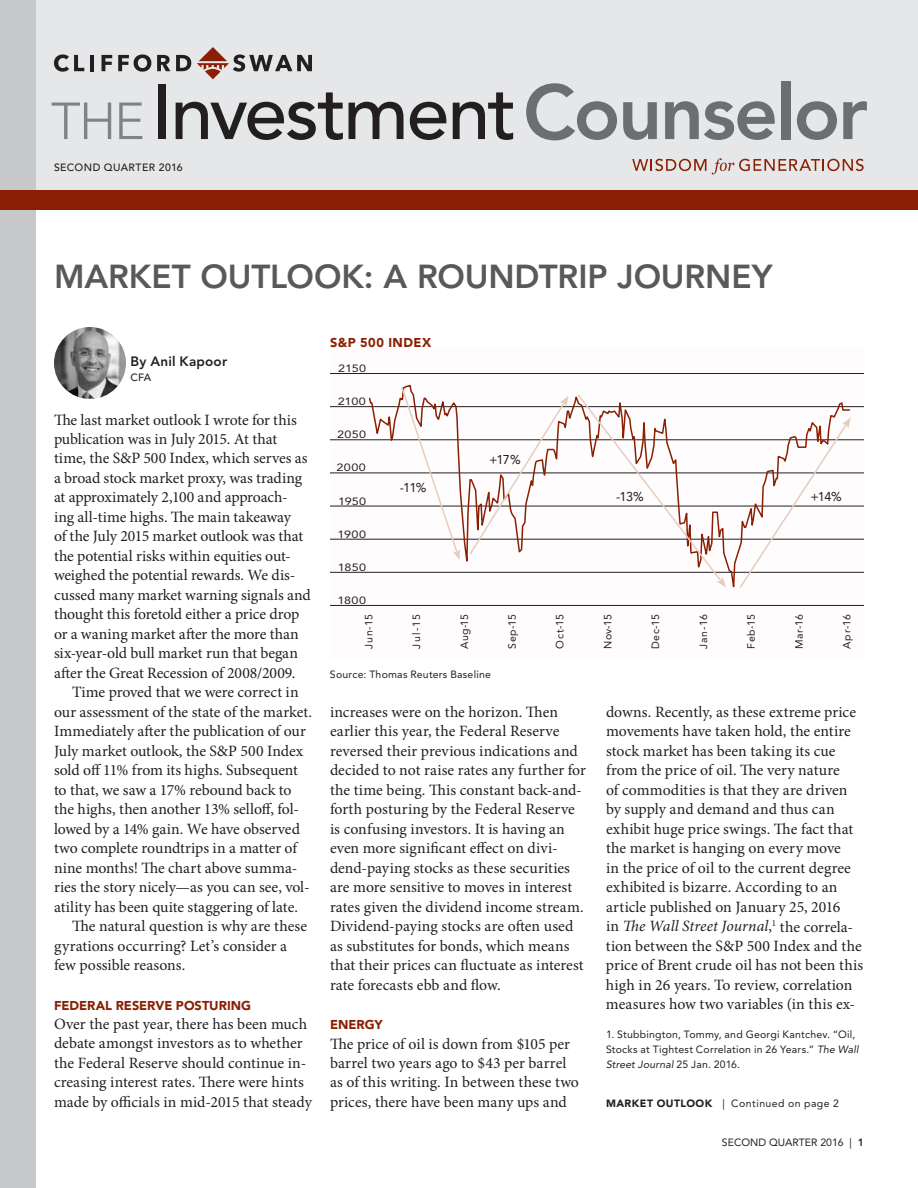
<style>
.page{position:relative;width:918px;height:1188px;background:#fff}
.page>*{position:absolute;margin:0;border:0;box-sizing:border-box;transform-origin:0 0}
.t1{font:500 76.8px "Avenir LT Std";letter-spacing:-.03em;color:#231f20}
.t2{font:800 33px "Avenir LT Std";letter-spacing:-.005em;color:#58595b}
.t3{font:15.75px/19.5px "Minion Pro";color:#231f20}
.t4{font:800 13.5px "Avenir LT Std";letter-spacing:.015em;color:#231f20}
.t5{font:900 12.75px "Avenir LT Std";color:#8a1f03}
.t6{font:12.75px "Avenir LT Std";letter-spacing:-.055em;color:#231f20}
.t7{font:900 12.75px "Avenir LT Std";letter-spacing:.035em;color:#8a1f03}
.t8{font:10.5px/15px "Avenir LT Std";letter-spacing:.02em;color:#231f20}
.t9{font:10.5px "Avenir LT Std";letter-spacing:.02em;color:#231f20;scale:1.2 1}
.t10{font:10.5px "Avenir LT Std";letter-spacing:.045em;color:#231f20}
.t11{font:500 10.5px "Avenir LT Std";letter-spacing:.04em;color:#231f20}
.t12{font:10.5px "Avenir LT Std";color:#231f20}
.s1{font-weight:300;font-size:51.6px;color:#808285}
.s2{font-weight:800;color:#6d6e71}
.s3{font-style:italic}
.s4{font-weight:900}
.s5{font-weight:800}
</style>
<div class="page">
<div style="left:0;top:0;width:36px;height:1188px;background:#c7c8ca"></div>
<div style="left:36px;top:0;width:882px;height:191px;background:#e6e7e8"></div>
<svg style="left:54px;top:54px;width:30px;height:18px"></svg>
<hr style="left:90px;top:55px;width:4px;height:16px;background:#231f20">
<svg style="left:102px;top:55px;width:10px;height:16px"></svg>
<svg style="left:118px;top:54px;width:33px;height:18px"></svg>
<svg style="left:157px;top:55px;width:13px;height:16px"></svg>
<svg style="left:176px;top:55px;width:15px;height:16px"></svg>
<svg style="left:197px;top:47px;width:115px;height:32px"></svg>
<svg style="left:632px;top:159px;width:74px;height:12px"></svg>
<svg style="left:712px;top:158px;width:152px;height:16px"></svg>
<div style="left:0;top:190px;width:918px;height:20px;background:#8a1f03"></div>
<img style="left:54px;top:327px;width:72px;height:72px;border-radius:36px">
<hr style="left:330px;top:373px;width:534px;height:1px;background:#231f20">
<hr style="left:330px;top:406px;width:534px;height:1px;background:#231f20">
<hr style="left:330px;top:440px;width:534px;height:1px;background:#231f20">
<hr style="left:330px;top:473px;width:534px;height:1px;background:#231f20">
<hr style="left:330px;top:506px;width:534px;height:1px;background:#231f20">
<hr style="left:330px;top:539px;width:534px;height:1px;background:#231f20">
<hr style="left:330px;top:572px;width:534px;height:1px;background:#231f20">
<hr style="left:330px;top:605px;width:534px;height:1px;background:#231f20">
<svg style="left:368px;top:384px;width:483px;height:204px"></svg>
<svg style="left:400px;top:385px;width:60px;height:175px"></svg>
<svg style="left:468px;top:396px;width:100px;height:160px"></svg>
<svg style="left:576px;top:393px;width:150px;height:194px"></svg>
<svg style="left:738px;top:418px;width:113px;height:170px"></svg>
<h1 class="t1" style="left:51px;top:68px;width:818px"><span class="s1">THE</span> Investment<span class="s2">Counselor</span></h1>
<p class="t11" style="left:54px;top:161px;width:130px">SECOND QUARTER 2016</p>
<h2 class="t2" style="left:54px;top:257px;width:720px">MARKET OUTLOOK: A ROUNDTRIP JOURNEY</h2>
<p class="t4" style="left:130px;top:353px;width:98px">By Anil Kapoor</p>
<p class="t11" style="left:130px;top:371px;width:22px">CFA</p>
<p class="t3" style="left:54px;top:410px;width:244px">The last market outlook I wrote for this</p>
<p class="t3" style="left:54px;top:429px;width:225px">publication was in July 2015. At that</p>
<p class="t3" style="left:54px;top:449px;width:255px">time, the S&amp;P 500 Index, which serves as</p>
<p class="t3" style="left:54px;top:468px;width:250px">a broad stock market proxy, was trading</p>
<p class="t3" style="left:54px;top:488px;width:235px">at approximately 2,100 and approach-</p>
<p class="t3" style="left:54px;top:507px;width:239px">ing all-time highs. The main takeaway</p>
<p class="t3" style="left:54px;top:527px;width:251px">of the July 2015 market outlook was that</p>
<p class="t3" style="left:54px;top:546px;width:238px">the potential risks within equities out-</p>
<p class="t3" style="left:54px;top:566px;width:243px">weighed the potential rewards. We dis-</p>
<p class="t3" style="left:54px;top:585px;width:258px">cussed many market warning signals and</p>
<p class="t3" style="left:54px;top:605px;width:247px">thought this foretold either a price drop</p>
<p class="t3" style="left:54px;top:624px;width:246px">or a waning market after the more than</p>
<p class="t3" style="left:54px;top:644px;width:246px">six-year-old bull market run that began</p>
<p class="t3" style="left:54px;top:663px;width:243px">after the Great Recession of 2008/2009.</p>
<p class="t3" style="left:72px;top:683px;width:228px">Time proved that we were correct in</p>
<p class="t3" style="left:54px;top:702px;width:260px">our assessment of the state of the market.</p>
<p class="t3" style="left:54px;top:722px;width:253px">Immediately after the publication of our</p>
<p class="t3" style="left:54px;top:741px;width:251px">July market outlook, the S&amp;P 500 Index</p>
<p class="t3" style="left:54px;top:761px;width:246px">sold off 11% from its highs. Subsequent</p>
<p class="t3" style="left:54px;top:780px;width:239px">to that, we saw a 17% rebound back to</p>
<p class="t3" style="left:54px;top:800px;width:247px">the highs, then another 13% selloff, fol-</p>
<p class="t3" style="left:54px;top:819px;width:248px">lowed by a 14% gain. We have observed</p>
<p class="t3" style="left:54px;top:839px;width:245px">two complete roundtrips in a matter of</p>
<p class="t3" style="left:54px;top:858px;width:245px">nine months! The chart above summa-</p>
<p class="t3" style="left:54px;top:878px;width:257px">ries the story nicely—as you can see, vol-</p>
<p class="t3" style="left:54px;top:897px;width:245px">atility has been quite staggering of late.</p>
<p class="t3" style="left:72px;top:917px;width:237px">The natural question is why are these</p>
<p class="t3" style="left:54px;top:936px;width:235px">gyrations occurring? Let’s consider a</p>
<p class="t3" style="left:54px;top:956px;width:133px">few possible reasons.</p>
<p class="t5" style="left:54px;top:997px;width:199px">FEDERAL RESERVE POSTURING</p>
<p class="t3" style="left:54px;top:1014px;width:259px">Over the past year, there has been much debate amongst investors as to whether the Federal Reserve should continue in&shy;creasing interest rates. There were hints made by officials in mid-2015 that steady</p>
<p class="t7" style="left:330px;top:334px;width:103px">S&amp;P 500 INDEX</p>
<p class="t9" style="left:338px;top:362px;width:25px">2150</p>
<p class="t9" style="left:338px;top:395px;width:25px">2100</p>
<p class="t9" style="left:337px;top:429px;width:25px">2050</p>
<p class="t9" style="left:337px;top:462px;width:26px">2000</p>
<p class="t9" style="left:338px;top:495px;width:25px">1950</p>
<p class="t9" style="left:338px;top:528px;width:25px">1900</p>
<p class="t9" style="left:338px;top:561px;width:25px">1850</p>
<p class="t9" style="left:337px;top:594px;width:25px">1800</p>
<p class="t6" style="left:400px;top:480px;width:28px">-11%</p>
<p class="t6" style="left:489px;top:452px;width:33px">+17%</p>
<p class="t6" style="left:616px;top:489px;width:29px">-13%</p>
<p class="t6" style="left:811px;top:489px;width:33px">+14%</p>
<p class="t8" style="left:361px;top:649px;width:36px;rotate:-90deg">Jun-15</p>
<p class="t8" style="left:409px;top:649px;width:36px;rotate:-90deg">Jul-15</p>
<p class="t8" style="left:457px;top:649px;width:36px;rotate:-90deg">Aug-15</p>
<p class="t8" style="left:505px;top:649px;width:36px;rotate:-90deg">Sep-15</p>
<p class="t8" style="left:553px;top:649px;width:36px;rotate:-90deg">Oct-15</p>
<p class="t8" style="left:600px;top:649px;width:36px;rotate:-90deg">Nov-15</p>
<p class="t8" style="left:648px;top:649px;width:36px;rotate:-90deg">Dec-15</p>
<p class="t8" style="left:696px;top:649px;width:36px;rotate:-90deg">Jan-16</p>
<p class="t8" style="left:744px;top:649px;width:36px;rotate:-90deg">Feb-15</p>
<p class="t8" style="left:792px;top:649px;width:36px;rotate:-90deg">Mar-16</p>
<p class="t8" style="left:839px;top:649px;width:36px;rotate:-90deg">Apr-16</p>
<p class="t8" style="left:330px;top:667px;width:163px">Source: Thomas Reuters Baseline</p>
<p class="t3" style="left:330px;top:702px;width:258px">increases were on the horizon. Then earlier this year, the Federal Reserve reversed their previous indications and decided to not raise rates any further for the time being. This constant back-and&shy;forth posturing by the Federal Reserve is confusing investors. It is having an even more significant effect on divi&shy;dend-paying stocks as these securities are more sensitive to moves in interest rates given the dividend income stream.<br>Dividend-paying stocks are often used as substitutes for bonds, which means that their prices can fluctuate as interest rate forecasts ebb and flow.</p>
<p class="t5" style="left:330px;top:1017px;width:18px">ENERG</p>
<p class="t5" style="left:375px;top:1017px;width:10px">Y</p>
<p class="t3" style="left:330px;top:1034px;width:251px">The price of oil is down from $105 per barrel two years ago to $43 per barrel as of this writing. In between these two prices, there have been many ups and</p>
<p class="t3" style="left:606px;top:702px;width:259px">downs. Recently, as these extreme price movements have taken hold, the entire stock market has been taking its cue from the price of oil. The very nature<br>of commodities is that they are driven by supply and demand and thus can exhibit huge price swings. The fact that the market is hanging on every move<br>in the price of oil to the current degree exhibited is bizarre. According to an article published on January 25, 2016<br>in <span class="s3">The Wall Street Journal</span>,<sup>1</sup> the correla&shy;tion between the S&amp;P 500 Index and the price of Brent crude oil has not been this high in 26 years. To review, correlation measures how two variables (in this ex-</p>
<p class="t8" style="left:606px;top:1027px;width:254px">1. Stubbington, Tommy, and Georgi Kantchev. “Oil,<br>Stocks at Tightest Correlation in 26 Years.” <span class="s3">The Wall<br>Street Journal</span> 25 Jan. 2016.</p>
<p class="t10" style="left:606px;top:1097px;width:235px"><span class="s4">MARKET OUTLOOK</span> | Continued on page 2</p>
<p class="t12" style="left:722px;top:1136px;width:144px">SECOND QUARTER 2016 | <span class="s5">1</span></p>
</div>
